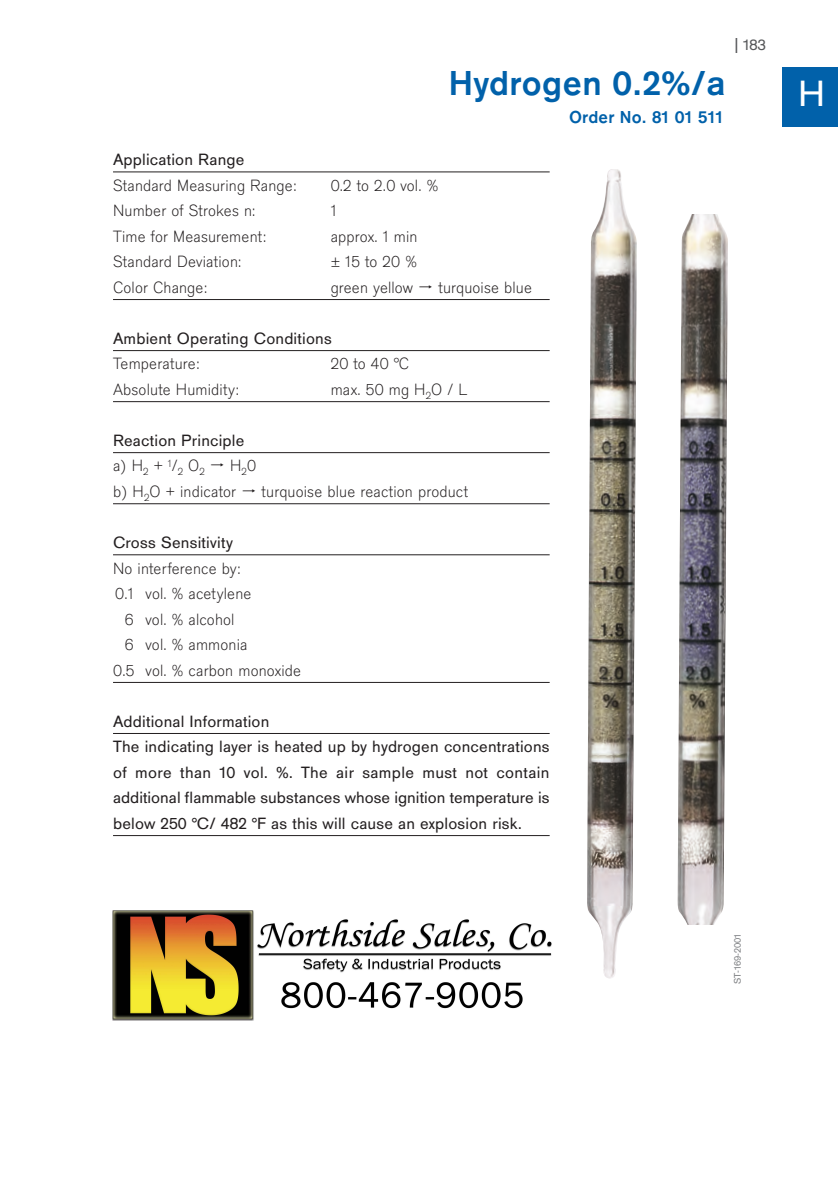
<style>
.page{position:relative;width:838px;height:1192px;background:#fff}
.page>*{position:absolute;margin:0;border:0;box-sizing:border-box;transform-origin:0 0}
.t1{font:38px "Draeger San";color:#fff}
.t2{font:700 36px "Draeger San";letter-spacing:.01em;color:#0161aa}
.t3{font:700 18px "Draeger San";letter-spacing:.01em;color:#0161aa}
.t4{font:300 17px/25.6px "Draeger San";letter-spacing:.01em;color:#231f20}
.t5{font:17px/25.6px "Draeger San";letter-spacing:.01em;color:#231f20}
.t6{font:16px "Draeger San";color:#57585a}
.t7{font:10px "Draeger San";color:#808285}
.s1{font-size:18px}
.s2{font-weight:300}
</style>
<div class="page">
<div style="left:781px;top:67px;width:57px;height:60px;background:#0161aa"></div>
<img style="left:587px;top:170px;width:50px;height:808px">
<img style="left:677px;top:214px;width:51px;height:711px">
<hr style="left:113px;top:171px;width:437px;height:1px;background:#231f20">
<hr style="left:113px;top:299px;width:437px;height:1px;background:#231f20">
<hr style="left:113px;top:350px;width:437px;height:1px;background:#231f20">
<hr style="left:113px;top:401px;width:437px;height:1px;background:#231f20">
<hr style="left:113px;top:452px;width:437px;height:1px;background:#231f20">
<hr style="left:113px;top:503px;width:437px;height:1px;background:#231f20">
<hr style="left:113px;top:554px;width:437px;height:1px;background:#231f20">
<hr style="left:113px;top:682px;width:437px;height:1px;background:#231f20">
<hr style="left:113px;top:733px;width:437px;height:1px;background:#231f20">
<hr style="left:113px;top:835px;width:437px;height:1px;background:#231f20">
<img style="left:113px;top:910px;width:438px;height:110px">
<h2 class="t2" style="left:449px;top:61px;width:278px">Hydrogen 0.2%/a</h2>
<p class="t3" style="left:569px;top:106px;width:156px">Order No. 81 01 511</p>
<p class="t6" style="left:731px;top:35px;width:36px"><span class="s1">|</span>183</p>
<p class="t5" style="left:113px;top:146px;width:133px">Application Range</p>
<p class="t4" style="left:113px;top:172px;width:185px">Standard Measuring Range:</p>
<p class="t4" style="left:331px;top:172px;width:109px">0.2 to 2.0 vol. %</p>
<p class="t4" style="left:113px;top:197px;width:144px">Number of Strokes n:</p>
<p class="t4" style="left:331px;top:197px;width:7px">1</p>
<p class="t4" style="left:113px;top:223px;width:155px">Time for Measurement:</p>
<p class="t4" style="left:331px;top:223px;width:88px">approx. 1 min</p>
<p class="t4" style="left:113px;top:248px;width:130px">Standard Deviation:</p>
<p class="t4" style="left:331px;top:248px;width:88px">± 15 to 20 %</p>
<p class="t4" style="left:113px;top:274px;width:96px">Color Change:</p>
<p class="t4" style="left:331px;top:274px;width:84px">green yellow</p>
<p class="t4" style="left:438px;top:274px;width:95px">turquoise blue</p>
<p class="t5" style="left:113px;top:325px;width:220px">Ambient Operating Conditions</p>
<p class="t4" style="left:113px;top:351px;width:88px">Temperature:</p>
<p class="t4" style="left:331px;top:351px;width:80px">20 to 40 °C</p>
<p class="t4" style="left:113px;top:376px;width:127px">Absolute Humidity:</p>
<p class="t4" style="left:331px;top:376px;width:138px">max. 50 mg H<sub>2</sub>O / L</p>
<p class="t5" style="left:113px;top:427px;width:133px">Reaction Principle <span class="s2">a) H</span><sub>2</sub> <span class="s2">+</span> <sup>1</sup><span class="s2">/</span><sub>2</sub> <span class="s2">O</span><sub>2</sub></p>
<p class="t4" style="left:113px;top:453px;width:145px;text-indent:117px">H<sub>2</sub>0 b) H<sub>2</sub>O + indicator</p>
<p class="t4" style="left:262px;top:478px;width:208px">turquoise blue reaction product</p>
<p class="t5" style="left:113px;top:529px;width:121px">Cross Sensitivity</p>
<p class="t4" style="left:113px;top:555px;width:129px">No interference by:</p>
<p class="t4" style="left:115px;top:580px;width:138px">0.1 vol. % acetylene</p>
<p class="t4" style="left:125px;top:606px;width:111px">6 vol. % alcohol</p>
<p class="t4" style="left:125px;top:631px;width:124px">6 vol. % ammonia</p>
<p class="t4" style="left:113px;top:657px;width:189px">0.5 vol. % carbon monoxide</p>
<p class="t5" style="left:113px;top:708px;width:438px">Additional Information<br>The indicating layer is heated up by hydrogen concentrations of more than 10 vol. %. The air sample must not contain additional flammable substances whose ignition temperature is below 250 °C/ 482 °F as this will cause an explosion risk.</p>
<h1 class="t1" style="left:798px;top:70px;width:28px">H</h1>
<p class="t7" style="left:731px;top:984px;width:52px;rotate:-90deg">ST-169-2001</p>
</div>
